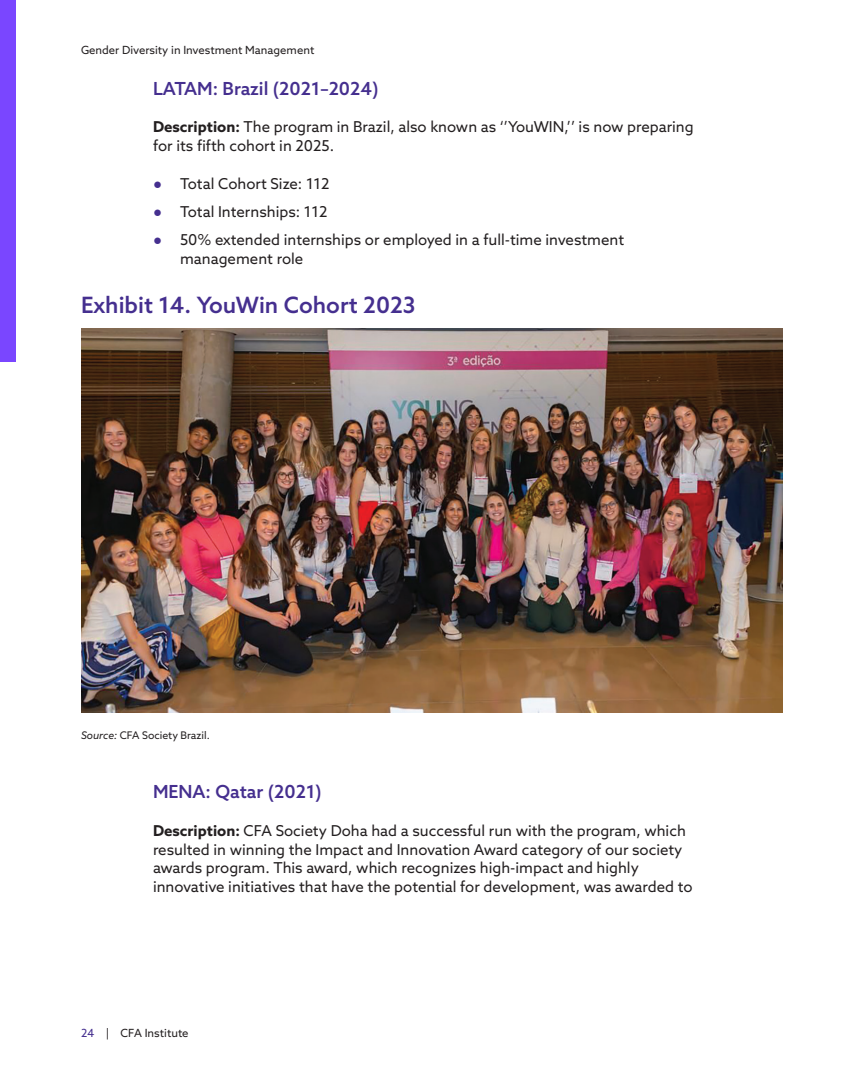
<style>
.page{position:relative;width:864px;height:1080px;background:#fff}
.page>*{position:absolute;margin:0;border:0;box-sizing:border-box;transform-origin:0 0}
.t1{font:500 22.5px "Azo Sans";color:#452f8f}
.t2{font:500 18px "Azo Sans";color:#452f8f}
.t3{font:15px/18.8px "Azo Sans";color:#231f20}
.t4{font:11.25px "Azo Sans";color:#231f20}
.t5{font:10.5px "Azo Sans";color:#231f20}
.s1{font-weight:700}
.s2{font-family:"Times New Roman";font-weight:700;color:#452f8f}
.s3{font-style:italic}
.s4{color:#452f8f}
</style>
<div class="page">
<div style="left:0;top:0;width:16px;height:362px;background:#7a46ff"></div>
<img style="left:81px;top:329px;width:702px;height:383px">
<p class="t4" style="left:81px;top:43px;width:235px">Gender Diversity in Investment Management</p>
<p class="t2" style="left:153px;top:77px;width:227px">LATAM: Brazil (2021–2024)</p>
<p class="t3" style="left:153px;top:117px;width:542px"><span class="s1">Description:</span> The program in Brazil, also known as ‘’YouWIN,’’ is now preparing for its fifth cohort in 2025.</p>
<p class="t3" style="left:153px;top:174px;width:178px"><span class="s2">●</span> Total Cohort Size: 112</p>
<p class="t3" style="left:153px;top:202px;width:176px"><span class="s2">●</span> Total Internships: 112</p>
<p class="t3" style="left:180px;top:230px;width:446px;text-indent:-27px"><span class="s2">●</span> 50% extended internships or employed in a full-time investment management role</p>
<h1 class="t1" style="left:81px;top:290px;width:336px">Exhibit 14. YouWin Cohort 2023</h1>
<p class="t5" style="left:81px;top:728px;width:130px"><span class="s3">Source:</span> CFA Society Brazil.</p>
<p class="t2" style="left:153px;top:780px;width:170px">MENA: Qatar (2021)</p>
<p class="t3" style="left:153px;top:821px;width:541px"><span class="s1">Description:</span> CFA Society Doha had a successful run with the program, which resulted in winning the Impact and Innovation Award category of our society awards program. This award, which recognizes high-impact and highly innovative initiatives that have the potential for development, was awarded to</p>
<p class="t4" style="left:81px;top:1026px;width:109px"><span class="s4">24</span> | CFA Institute</p>
</div>
